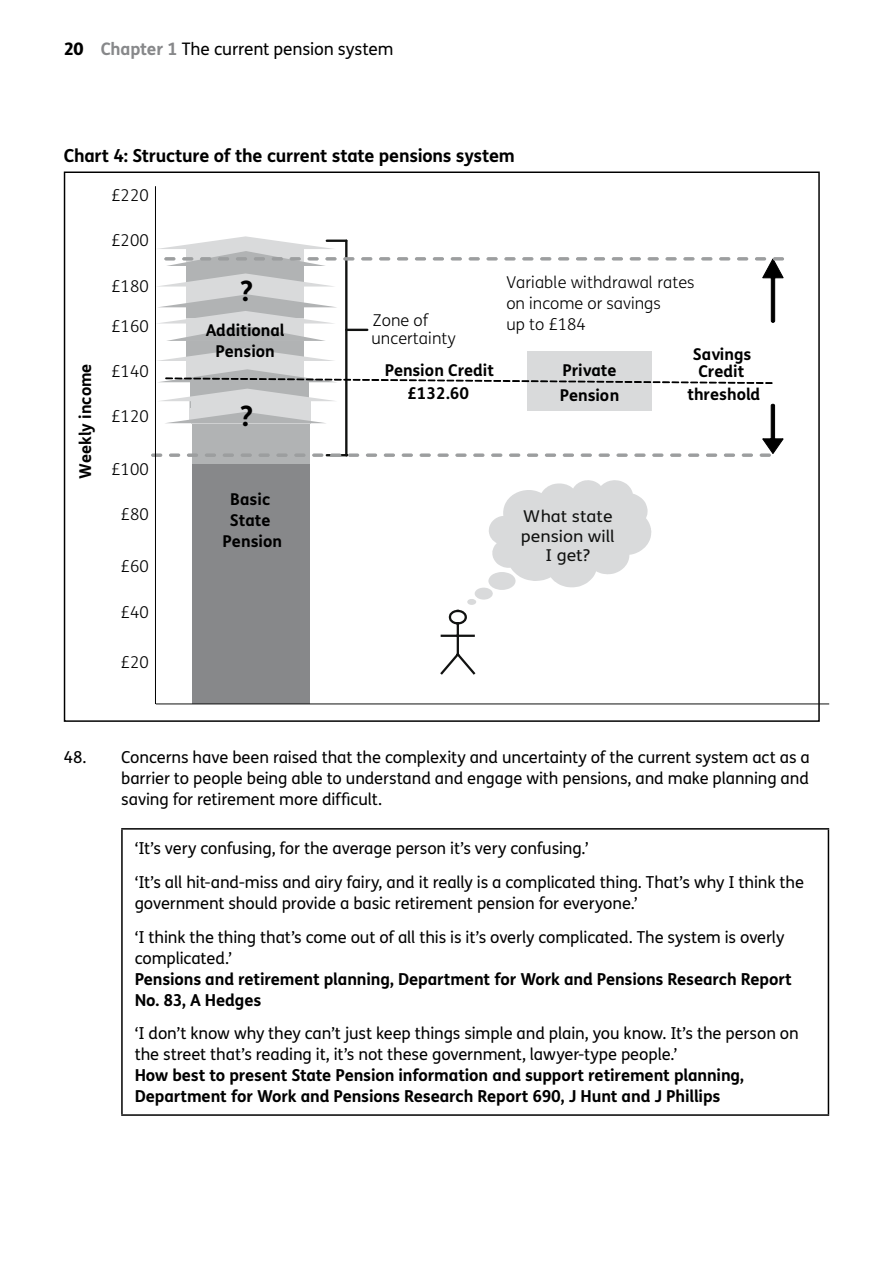
<style>
.page{position:relative;width:893px;height:1263px;background:#fff}
.page>*{position:absolute;margin:0;border:0;box-sizing:border-box;transform-origin:0 0}
.t1{font:700 28.2px "FS Me";color:#000}
.Chart_headings{font:700 18px "FS Me";letter-spacing:-.01em;color:#000}
.t2{font:17.25px "FS Me";letter-spacing:-.01em;color:#000}
.Body_text{font:16.5px/21px "FS Me";letter-spacing:-.005em;color:#000}
.t3{font:300 16.35px/20.7px "FS Me";letter-spacing:.005em;color:#000}
.t4{font:700 16.35px/20.7px "FS Me";color:#000;text-align:center}
.t5{font:16.35px/19.5px "FS Me";color:#111211;text-align:center;scale:1.08 1}
.s1{font-weight:800}
.s2{font-weight:700;color:#87888a}
.s3{font-weight:700}
</style>
<div class="page">
<div style="left:187px;top:355px;width:117px;height:27px;background:#d9dadb"></div>
<div style="left:192px;top:464px;width:117px;height:240px;background:#87888a"></div>
<div style="left:192px;top:412px;width:117px;height:52px;background:#b1b3b4"></div>
<div style="left:187px;top:341px;width:117px;height:18px;background:#b1b3b4"></div>
<svg style="left:157px;top:348px;width:177px;height:13px"></svg>
<hr style="left:345px;top:241px;width:2px;height:214px;background:#111211">
<div style="left:527px;top:351px;width:125px;height:60px;background:#d9dadb"></div>
<svg style="left:157px;top:236px;width:627px;height:105px"></svg>
<hr style="left:155px;top:187px;width:1px;height:516px;background:#000">
<hr style="left:156px;top:703px;width:673px;height:1px;background:#111211">
<svg style="left:151px;top:369px;width:633px;height:87px"></svg>
<svg style="left:440px;top:480px;width:211px;height:195px"></svg>
<hr style="left:121px;top:828px;width:708px;height:2px;background:#000">
<hr style="left:121px;top:830px;width:2px;height:284px;background:#000">
<hr style="left:828px;top:830px;width:1px;height:284px;background:#000">
<hr style="left:121px;top:1114px;width:708px;height:2px;background:#000">
<p class="t2" style="left:64px;top:38px;width:331px"><span class="s1">20</span> <span class="s2">Chapter 1</span> The current pension system</p>
<p class="Chart_headings" style="left:64px;top:142px;width:453px">Chart 4: Structure of the current state pensions system</p>
<p class="t3" style="left:111px;top:184px;width:39px">£220</p>
<p class="t4" style="left:74px;top:479px;width:117px;rotate:-90deg">Weekly income</p>
<p class="t3" style="left:111px;top:229px;width:39px">£200</p>
<p class="t3" style="left:111px;top:275px;width:39px">£180</p>
<p class="t3" style="left:111px;top:315px;width:39px">£160</p>
<p class="t3" style="left:111px;top:361px;width:39px">£140</p>
<p class="t3" style="left:111px;top:406px;width:39px">£120</p>
<p class="t3" style="left:111px;top:458px;width:39px">£100</p>
<p class="t3" style="left:121px;top:503px;width:30px">£80</p>
<p class="t3" style="left:121px;top:556px;width:30px">£60</p>
<p class="t3" style="left:121px;top:601px;width:30px">£40</p>
<p class="t3" style="left:121px;top:651px;width:30px">£20</p>
<p class="t1" style="left:240px;top:269px;width:14px">?</p>
<p class="t4" style="left:206px;top:319px;width:80px">Additional<br>Pension</p>
<p class="t1" style="left:240px;top:394px;width:14px">?</p>
<p class="t4" style="left:223px;top:488px;width:61px">Basic<br>State<br>Pension</p>
<p class="t3" style="left:371px;top:311px;width:86px;line-height:18.3px">Zone of uncertainty</p>
<p class="t4" style="left:385px;top:358px;width:111px;line-height:22.6px">Pension Credit £132.60</p>
<p class="t3" style="left:506px;top:272px;width:190px">Variable withdrawal rates on income or savings<br>up to £184</p>
<p class="t4" style="left:560px;top:356px;width:61px;line-height:25.7px;text-align:left">Private<br>Pension</p>
<p class="t4" style="left:693px;top:345px;width:60px;line-height:17.1px">Savings<br>Credit</p>
<p class="t4" style="left:687px;top:383px;width:74px">threshold</p>
<p class="t5" style="left:521px;top:506px;width:88px">What state pension will<br>I get?</p>
<p class="Body_text" style="left:121px;top:746px;width:690px;text-align:justify;text-indent:-57px">48. Concerns have been raised that the complexity and uncertainty of the current system act as a barrier to people being able to understand and engage with pensions, and make planning and saving for retirement more difficult.</p>
<p class="Body_text" style="left:135px;top:837px;width:455px">‘It’s very confusing, for the average person it’s very confusing.’</p>
<p class="Body_text" style="left:135px;top:871px;width:671px">‘It’s all hit-and-miss and airy fairy, and it really is a complicated thing. That’s why I think the government should provide a basic retirement pension for everyone.’</p>
<p class="Body_text" style="left:135px;top:926px;width:659px">‘I think the thing that’s come out of all this is it’s overly complicated. The system is overly complicated.’<br><span class="s3">Pensions and retirement planning, Department for Work and Pensions Research Report No. 83, A Hedges</span></p>
<p class="Body_text" style="left:135px;top:1023px;width:666px">‘I don’t know why they can’t just keep things simple and plain, you know. It’s the person on the street that’s reading it, it’s not these government, lawyer-type people.’<br><span class="s3">How best to present State Pension information and support retirement planning, Department for Work and Pensions Research Report 690, J Hunt and J Phillips</span></p>
</div>
